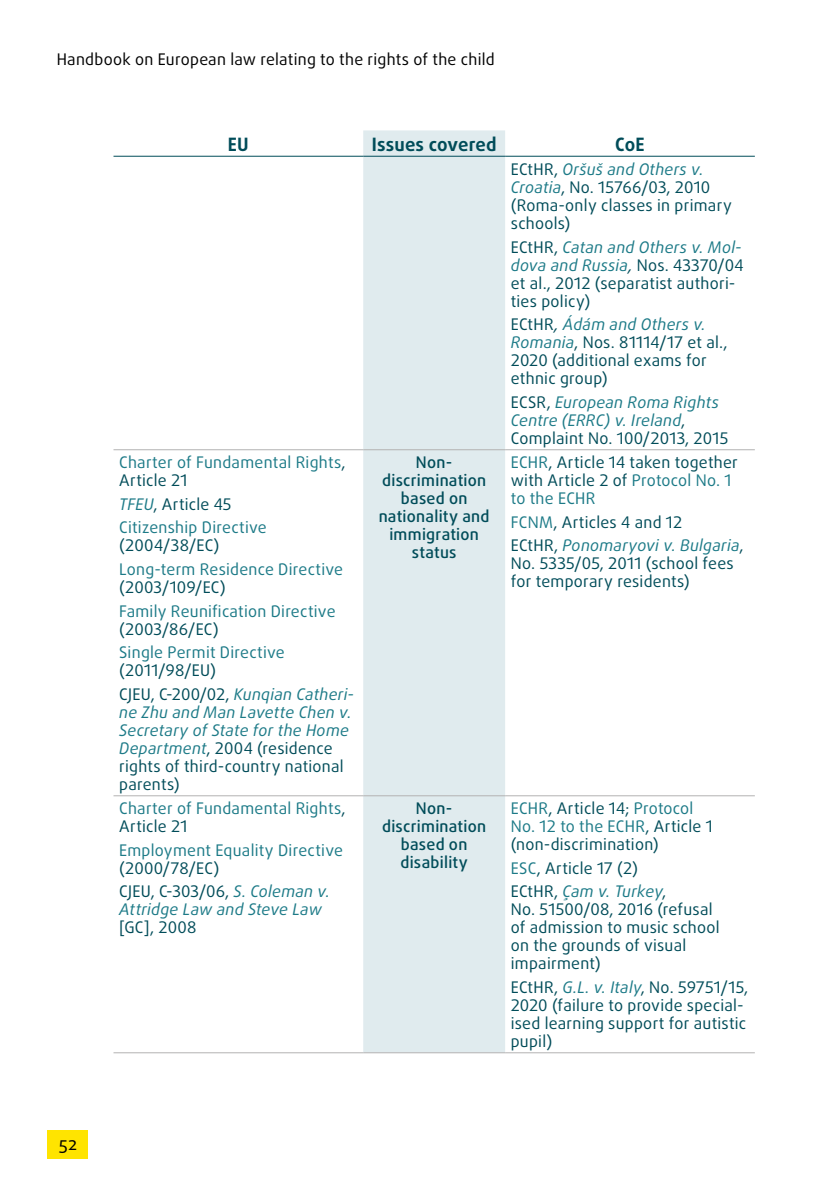
<style>
.page{position:relative;width:840px;height:1191px;background:#fff}
.page>*{position:absolute;margin:0;border:0;box-sizing:border-box;transform-origin:0 0}
.table_header{font:18.4px "Daxline Pro Bold 2";letter-spacing:.01em;color:#004c59}
.t1{font:18px "Daxline Pro Regular 2";color:#000}
.table_left{font:16px/18px "Daxline Pro Regular 2";letter-spacing:.015em;color:#004c59}
.table_left-2{font:16px/18px "Daxline Pro Regular Italic 2";letter-spacing:.015em;color:#1c7a87}
.table_left-3{font:16px/18px "Daxline Pro Regular 2";letter-spacing:.015em;color:#1c7a87}
.table_centre{font:16px/18px "Daxline Pro Medium 2";letter-spacing:.015em;color:#004c59;text-align:center}
.t2{font:16px "Daxline Pro Regular 3";letter-spacing:.015em;color:#000}
.s1{font-family:"Daxline Pro Regular Italic 2";color:#1c7a87}
.s2{font-family:"Daxline Pro Regular Italic 2"}
.s3{font-family:"Daxline Pro Regular 2";color:#004c59}
.s4{color:#004c59}
.s5{color:#1c7a87}
</style>
<div class="page">
<div style="left:48px;top:1130px;width:40px;height:29px;background:#ffe400"></div>
<div style="left:363px;top:130px;width:142px;height:922px;background:#e0ebee"></div>
<hr style="left:113px;top:449px;width:250px;height:1px;background:#b3b2b2">
<hr style="left:363px;top:449px;width:142px;height:1px;background:#b3b2b2">
<hr style="left:505px;top:449px;width:249px;height:1px;background:#b3b2b2">
<hr style="left:113px;top:795px;width:250px;height:1px;background:#b3b2b2">
<hr style="left:363px;top:795px;width:142px;height:1px;background:#b3b2b2">
<hr style="left:505px;top:795px;width:249px;height:1px;background:#b3b2b2">
<hr style="left:113px;top:1052px;width:250px;height:1px;background:#b3b2b2">
<hr style="left:363px;top:1052px;width:142px;height:1px;background:#b3b2b2">
<hr style="left:505px;top:1052px;width:249px;height:1px;background:#b3b2b2">
<hr style="left:113px;top:156px;width:250px;height:1px;background:#004c59">
<hr style="left:363px;top:156px;width:142px;height:1px;background:#004c59">
<hr style="left:505px;top:156px;width:249px;height:1px;background:#004c59">
<p class="t2" style="left:57px;top:49px;width:439px">Handbook on European law relating to the rights of the child</p>
<p class="table_header" style="left:228px;top:132px;width:22px">EU</p>
<p class="table_header" style="left:371px;top:132px;width:126px">Issues covered</p>
<p class="table_header" style="left:615px;top:132px;width:31px">CoE</p>
<p class="table_left" style="left:510px;top:160px;width:222px">ECtHR, <span class="s1">Oršuš and Others v.<br>Croatia</span>, No. 15766/03, 2010 (Roma-only classes in primary schools)</p>
<p class="table_left" style="left:510px;top:238px;width:234px">ECtHR, <span class="s1">Catan and Others v. Mol&shy;dova and Russia</span><span class="s2">,</span> Nos. 43370/04 et al., 2012 (separatist authori&shy;ties policy)</p>
<p class="table_left" style="left:510px;top:316px;width:218px">ECtHR<span class="s2">,</span> <span class="s1">Ádám and Others v.<br>Romania</span>, Nos. 81114/17 et al.,<br>2020 (additional exams for ethnic group)</p>
<p class="table_left-2" style="left:510px;top:393px;width:219px"><span class="s3">ECSR,</span> European Roma Rights<br>Centre (ERRC) v. Ireland<span class="s3">,<br>Complaint No. 100/2013, 2015</span></p>
<p class="table_left-3" style="left:119px;top:453px;width:228px">Charter of Fundamental Rights<span class="s4">,<br>Article 21</span></p>
<p class="table_left" style="left:119px;top:495px;width:114px"><span class="s1">TFEU</span>, Article 45</p>
<p class="table_left-3" style="left:119px;top:518px;width:149px">Citizenship Directive <span class="s4">(2004/38/EC)</span></p>
<p class="table_left-3" style="left:119px;top:560px;width:225px">Long-term Residence Directive <span class="s4">(2003/109/EC)</span></p>
<p class="table_left-3" style="left:119px;top:602px;width:218px">Family Reunification Directive <span class="s4">(2003/86/EC)</span></p>
<p class="table_left-3" style="left:119px;top:643px;width:167px">Single Permit Directive <span class="s4">(2011/98/EU)</span></p>
<p class="table_left-2" style="left:119px;top:685px;width:234px"><span class="s3">CJEU, C-200/02,</span> Kunqian Catheri&shy;ne Zhu and Man Lavette Chen v.<br>Secretary of State for the Home<br>Department<span class="s3">, 2004 (residence rights of third-country national parents)</span></p>
<p class="table_centre" style="left:378px;top:453px;width:112px">Non&shy;discrimination based on nationality and immigration status</p>
<p class="table_left" style="left:510px;top:453px;width:228px"><span class="s5">ECHR</span>, Article 14 taken together with Article 2 of <span class="s5">Protocol No. 1 to the ECHR</span></p>
<p class="table_left" style="left:510px;top:513px;width:173px"><span class="s5">FCNM</span>, Articles 4 and 12</p>
<p class="table_left" style="left:510px;top:536px;width:234px">ECtHR, <span class="s1">Ponomaryovi v. Bulgaria</span>,<br>No. 5335/05, 2011 (school fees for temporary residents)</p>
<p class="t1" style="left:59px;top:1131px;width:20px">52</p>
<p class="table_left-3" style="left:119px;top:799px;width:228px">Charter of Fundamental Rights<span class="s4">,<br>Article 21</span></p>
<p class="table_left-3" style="left:119px;top:841px;width:225px">Employment Equality Directive <span class="s4">(2000/78/EC)</span></p>
<p class="table_left-2" style="left:119px;top:882px;width:212px"><span class="s3">CJEU, C-303/06,</span> S. Coleman v.<br>Attridge Law and Steve Law <span class="s3">[GC], 2008</span></p>
<p class="table_centre" style="left:382px;top:799px;width:106px">Non&shy;discrimination based on disability</p>
<p class="table_left" style="left:510px;top:799px;width:203px"><span class="s5">ECHR</span>, Article 14; <span class="s5">Protocol<br>No. 12 to the ECHR</span>, Article 1 (non-discrimination)</p>
<p class="table_left" style="left:510px;top:859px;width:129px"><span class="s5">ESC</span>, Article 17 (2)</p>
<p class="table_left" style="left:510px;top:882px;width:210px">ECtHR, <span class="s1">Çam v. Turkey</span>,<br>No. 51500/08, 2016 (refusal of admission to music school on the grounds of visual impairment)</p>
<p class="table_left" style="left:510px;top:978px;width:239px">ECtHR, <span class="s1">G.L. v. Italy</span>, No. 59751/15,<br>2020 (failure to provide special&shy;ised learning support for autistic pupil)</p>
</div>
